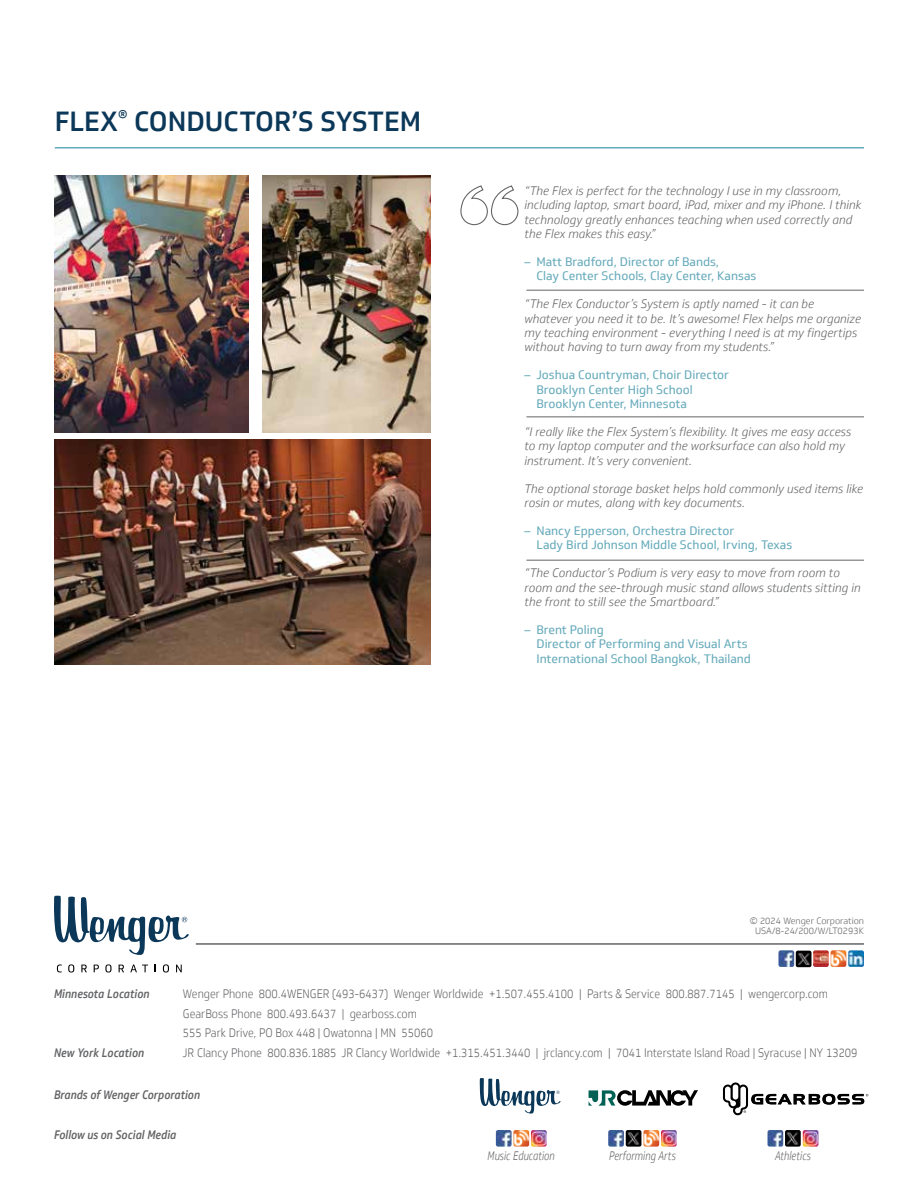
<style>
.page{position:relative;width:918px;height:1188px;background:#fff}
.page>*{position:absolute;margin:0;border:0;box-sizing:border-box;transform-origin:0 0}
.t1{font:500 27px "Soleto";color:#0b3758}
.t2{font:italic 300 12px/14.4px "Soleto";color:#636466}
.t3{font:12px/14.4px "Soleto";color:#67abbb}
.t4{font:300 12px/19.5px "Soleto";color:#636466;scale:.9 1}
.t5{font:italic 500 12px "Soleto";letter-spacing:-.005em;color:#636466;scale:.9 1}
.t6{font:italic 300 12px "Soleto";color:#636466;scale:.8 1}
.t7{font:300 9px/10.8px "Soleto";color:#636466;text-align:center}
</style>
<div class="page">
<hr style="left:55px;top:147px;width:809px;height:2px;background:#67abbb">
<img style="left:55px;top:176px;width:194px;height:256px">
<img style="left:262px;top:176px;width:169px;height:256px">
<img style="left:55px;top:439px;width:376px;height:226px">
<hr style="left:526px;top:290px;width:338px;height:1px;background:#636466">
<hr style="left:526px;top:416px;width:338px;height:1px;background:#636466">
<hr style="left:526px;top:560px;width:338px;height:1px;background:#636466">
<svg style="left:460px;top:185px;width:59px;height:41px"></svg>
<hr style="left:196px;top:943px;width:668px;height:2px;background:#636466">
<svg style="left:54px;top:896px;width:135px;height:59px"></svg>
<svg style="left:57px;top:964px;width:5px;height:8px"></svg>
<svg style="left:68px;top:964px;width:6px;height:9px"></svg>
<svg style="left:81px;top:965px;width:6px;height:7px"></svg>
<svg style="left:94px;top:965px;width:5px;height:7px"></svg>
<svg style="left:105px;top:964px;width:7px;height:9px"></svg>
<svg style="left:119px;top:965px;width:5px;height:7px"></svg>
<svg style="left:130px;top:965px;width:18px;height:7px"></svg>
<svg style="left:163px;top:964px;width:6px;height:9px"></svg>
<svg style="left:176px;top:965px;width:6px;height:7px"></svg>
<img style="left:778px;top:950px;width:16px;height:17px">
<img style="left:848px;top:950px;width:16px;height:17px">
<img style="left:796px;top:950px;width:33px;height:17px">
<img style="left:831px;top:950px;width:15px;height:17px">
<svg style="left:723px;top:1082px;width:145px;height:33px"></svg>
<svg style="left:589px;top:1090px;width:109px;height:16px"></svg>
<img style="left:768px;top:1130px;width:15px;height:17px">
<img style="left:803px;top:1130px;width:15px;height:17px">
<img style="left:785px;top:1130px;width:16px;height:17px">
<img style="left:496px;top:1130px;width:33px;height:17px">
<img style="left:531px;top:1130px;width:16px;height:17px">
<img style="left:608px;top:1130px;width:16px;height:17px">
<img style="left:661px;top:1130px;width:16px;height:17px">
<img style="left:626px;top:1130px;width:15px;height:17px">
<img style="left:643px;top:1130px;width:16px;height:17px">
<svg style="left:480px;top:1078px;width:81px;height:36px"></svg>
<h1 class="t1" style="left:55px;top:105px;width:368px">FLEX<sup>®</sup> CONDUCTOR’S SYSTEM</h1>
<p class="t2" style="left:524px;top:183px;width:339px">“The Flex is perfect for the technology I use in my classroom, including laptop, smart board, iPad, mixer and my iPhone. I think technology greatly enhances teaching when used correctly and the Flex makes this easy.”</p>
<p class="t3" style="left:536px;top:254px;width:221px;text-indent:-12px">– Matt Bradford, Director of Bands,<br>Clay Center Schools, Clay Center, Kansas</p>
<p class="t2" style="left:524px;top:297px;width:338px">“The Flex Conductor’s System is aptly named - it can be whatever you need it to be. It’s awesome! Flex helps me organize my teaching environment - everything I need is at my fingertips without having to turn away from my students.”</p>
<p class="t3" style="left:536px;top:368px;width:194px;text-indent:-12px">– Joshua Countryman, Choir Director<br>Brooklyn Center High School<br>Brooklyn Center, Minnesota</p>
<p class="t2" style="left:524px;top:425px;width:328px">“I really like the Flex System’s flexibility. It gives me easy access to my laptop computer and the worksurface can also hold my instrument. It’s very convenient.</p>
<p class="t2" style="left:524px;top:481px;width:340px">The optional storage basket helps hold commonly used items like rosin or mutes, along with key documents.</p>
<p class="t3" style="left:536px;top:524px;width:257px;text-indent:-12px">– Nancy Epperson, Orchestra Director<br>Lady Bird Johnson Middle School, Irving, Texas</p>
<p class="t2" style="left:524px;top:566px;width:338px">“The Conductor’s Podium is very easy to move from room to room and the see-through music stand allows students sitting in the front to still see the Smartboard.”</p>
<p class="t3" style="left:536px;top:623px;width:216px;text-indent:-12px">– Brent Poling<br>Director of Performing and Visual Arts<br>International School Bangkok, Thailand</p>
<p class="t7" style="left:750px;top:915px;width:116px">© 2024 Wenger Corporation<br>USA/8-24/200/W/LT0293K</p>
<p class="t5" style="left:54px;top:987px;width:108px">Minnesota Location</p>
<p class="t4" style="left:183px;top:984px;width:718px">Wenger Phone 800.4WENGER (493-6437) Wenger Worldwide +1.507.455.4100 | Parts &amp; Service 800.887.7145 | wengercorp.com<br>GearBoss Phone 800.493.6437 | gearboss.com<br>555 Park Drive, PO Box 448 | Owatonna | MN 55060</p>
<p class="t5" style="left:54px;top:1045px;width:102px">New York Location</p>
<p class="t4" style="left:183px;top:1043px;width:751px">JR Clancy Phone 800.836.1885 JR Clancy Worldwide +1.315.451.3440 | jrclancy.com | 7041 Interstate Island Road | Syracuse | NY 13209</p>
<p class="t5" style="left:54px;top:1088px;width:164px">Brands of Wenger Corporation</p>
<p class="t5" style="left:54px;top:1127px;width:138px">Follow us on Social Media</p>
<p class="t6" style="left:488px;top:1149px;width:86px">Music Education</p>
<p class="t6" style="left:609px;top:1149px;width:85px">Performing Arts</p>
<p class="t6" style="left:775px;top:1149px;width:46px">Athletics</p>
</div>
